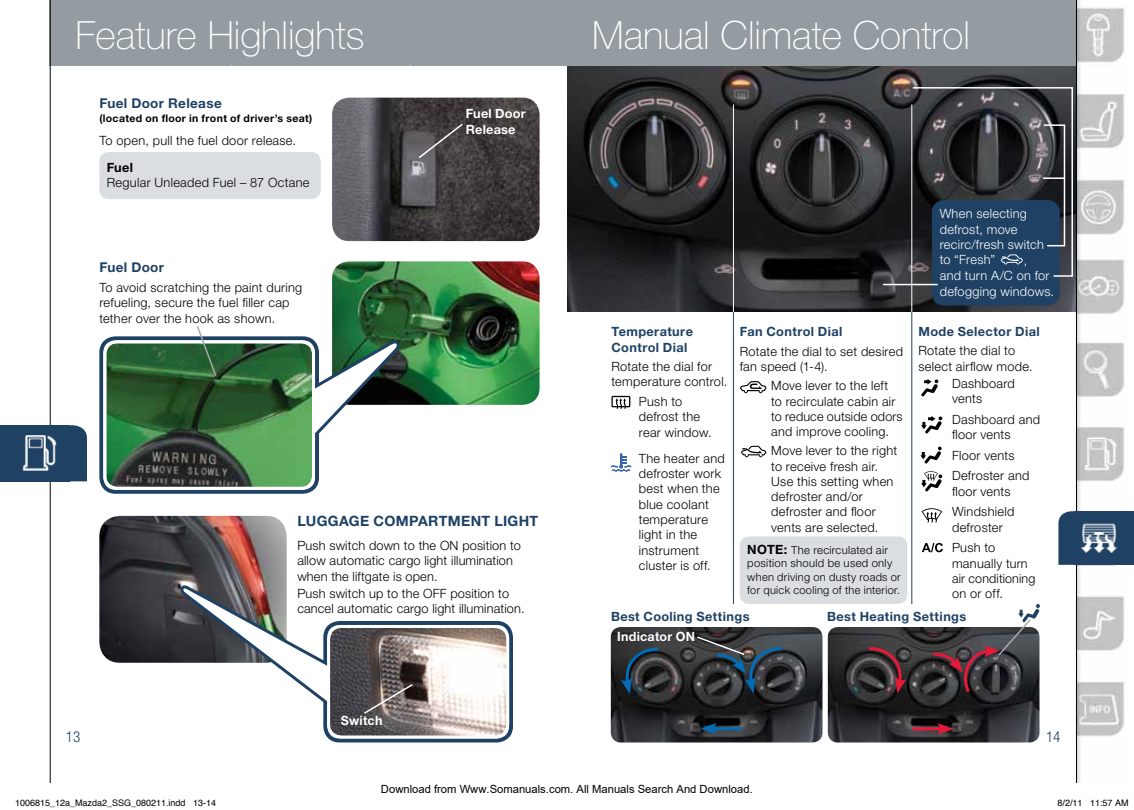
<style>
.page{position:relative;width:1134px;height:810px;background:#fff}
.page>*{position:absolute;margin:0;border:0;box-sizing:border-box;transform-origin:0 0}
.t1{font:100 39px "Helvetica Neue LT Std";color:#fff}
.t2{font:300 condensed 15px "Helvetica Neue LT Std";color:#1e4164}
.t3{font:700 14.25px "Helvetica Neue LT Std";color:#1e4164}
.t4{font:700 13.5px "Helvetica Neue LT Std";letter-spacing:.025em;color:#1e4164}
.t5{font:300 12.75px/15.3px "Helvetica Neue LT Std";letter-spacing:.02em;color:#000}
.t6{font:700 12.75px/15.3px "Helvetica Neue LT Std";letter-spacing:.03em;color:#1e4164}
.t7{font:300 12.75px/15.3px "Helvetica Neue LT Std";letter-spacing:.02em;color:#fff}
.t8{font:700 12.75px/15.3px "Helvetica Neue LT Std";letter-spacing:.015em;color:#fff}
.t9{font:700 12.75px "Helvetica Neue LT Std";color:#000}
.t10{font:300 11.25px/13.5px "Helvetica Neue LT Std";letter-spacing:.025em;color:#000}
.t11{font:11.25px "Arial";color:#000}
.t12{font:700 10.5px "Helvetica Neue LT Std";letter-spacing:.035em;color:#000}
.t13{font:9px "Helvetica";color:#000}
.s1{font-weight:700;font-size:12.75px}
</style>
<div class="page">
<img style="left:567px;top:65px;width:509px;height:247px">
<div style="left:567px;top:0;width:509px;height:65px;background:#949ca1"></div>
<img style="left:1077px;top:0;width:48px;height:783px">
<hr style="left:1076px;top:0;width:1px;height:783px;background:#000">
<div style="left:50px;top:0;width:517px;height:65px;background:#949ca1"></div>
<div style="left:1074px;top:511px;width:60px;height:54px;background:#1e4164"></div>
<svg style="left:1058px;top:511px;width:16px;height:54px"></svg>
<img style="left:1080px;top:523px;width:37px;height:30px">
<hr style="left:50px;top:0;width:1px;height:783px;background:#000">
<div style="left:0;top:425px;width:70px;height:56px;background:#1e4164"></div>
<svg style="left:70px;top:425px;width:17px;height:56px"></svg>
<img style="left:22px;top:436px;width:35px;height:35px">
<div style="left:740px;top:536px;width:167px;height:68px;background:#dadee1;border-radius:9px"></div>
<img style="left:828px;top:627px;width:212px;height:115px">
<hr style="left:733px;top:312px;width:1px;height:292px;background:#1e4164">
<hr style="left:912px;top:312px;width:1px;height:292px;background:#1e4164">
<svg style="left:740px;top:381px;width:26px;height:12px"></svg>
<svg style="left:611px;top:396px;width:19px;height:13px"></svg>
<svg style="left:922px;top:543px;width:21px;height:9px"></svg>
<hr style="left:733px;top:104px;width:1px;height:208px;background:#fff">
<hr style="left:912px;top:104px;width:1px;height:208px;background:#fff">
<svg style="left:921px;top:379px;width:17px;height:17px"></svg>
<svg style="left:921px;top:416px;width:21px;height:17px"></svg>
<svg style="left:920px;top:447px;width:22px;height:16px"></svg>
<svg style="left:921px;top:471px;width:21px;height:20px"></svg>
<svg style="left:922px;top:508px;width:20px;height:14px"></svg>
<img style="left:611px;top:627px;width:212px;height:115px">
<svg style="left:621px;top:646px;width:40px;height:48px;background:#2a3740"></svg>
<svg style="left:695px;top:635px;width:90px;height:58px;background:#373f45"></svg>
<svg style="left:866px;top:646px;width:41px;height:47px;background:#4b3136"></svg>
<svg style="left:741px;top:446px;width:25px;height:11px"></svg>
<hr style="left:711px;top:727px;width:31px;height:3px;background:#036cb6">
<svg style="left:701px;top:723px;width:16px;height:12px"></svg>
<hr style="left:912px;top:727px;width:31px;height:3px;background:#e71939">
<svg style="left:937px;top:723px;width:16px;height:12px"></svg>
<svg style="left:611px;top:453px;width:20px;height:19px"></svg>
<div style="left:932px;top:200px;width:128px;height:106px;background:#1e4164;border-radius:12px"></div>
<hr style="left:883px;top:284px;width:55px;height:1px;background:#fff">
<div style="left:99px;top:152px;width:222px;height:47px;background:#dadee1;border-radius:9px"></div>
<img style="left:332px;top:261px;width:208px;height:144px">
<img style="left:332px;top:98px;width:208px;height:143px">
<svg style="left:417px;top:122px;width:48px;height:38px;background:#565153"></svg>
<div style="left:99px;top:336px;width:220px;height:158px;border:4px solid #1e4164;border-radius:14px"></div>
<svg style="left:306px;top:340px;width:98px;height:118px"></svg>
<img style="left:106px;top:343px;width:206px;height:144px">
<div style="left:103px;top:340px;width:212px;height:150px;border:3px solid #fff;border-radius:12px"></div>
<svg style="left:196px;top:326px;width:22px;height:51px"></svg>
<img style="left:99px;top:516px;width:188px;height:147px">
<div style="left:323px;top:621px;width:190px;height:121px;border:4px solid #1e4164;border-radius:14px"></div>
<svg style="left:177px;top:586px;width:158px;height:124px"></svg>
<img style="left:329px;top:626px;width:179px;height:111px">
<div style="left:327px;top:625px;width:182px;height:114px;border:3px solid #fff;border-radius:13px"></div>
<svg style="left:362px;top:683px;width:52px;height:32px;background:#6c6463"></svg>
<img style="left:1018px;top:605px;width:22px;height:24px">
<svg style="left:931px;top:618px;width:101px;height:78px;background:#584f53"></svg>
<svg style="left:911px;top:86px;width:163px;height:192px"></svg>
<h1 class="t1" style="left:76px;top:13px;width:291px">Feature Highlights</h1>
<p class="t4" style="left:99px;top:95px;width:124px">Fuel Door Release</p>
<p class="t12" style="left:99px;top:111px;width:214px">(located on floor in front of driver’s seat)</p>
<p class="t5" style="left:99px;top:133px;width:198px">To open, pull the fuel door release.</p>
<p class="t9" style="left:107px;top:159px;width:28px">Fuel</p>
<p class="t5" style="left:107px;top:174px;width:204px">Regular Unleaded Fuel – 87 Octane</p>
<p class="t4" style="left:99px;top:259px;width:66px">Fuel Door</p>
<p class="t5" style="left:99px;top:279px;width:205px">To avoid scratching the paint during refueling, secure the fuel filler cap tether over the hook as shown.</p>
<p class="t8" style="left:466px;top:106px;width:61px">Fuel Door<br>Release</p>
<p class="t3" style="left:297px;top:512px;width:20px">Luggage</p>
<p class="t3" style="left:374px;top:512px;width:23px">Compartment</p>
<p class="t3" style="left:494px;top:512px;width:19px">Light</p>
<p class="t5" style="left:297px;top:538px;width:225px">Push switch down to the ON position to allow automatic cargo light illumination when the liftgate is open.</p>
<p class="t5" style="left:297px;top:586px;width:229px">Push switch up to the OFF position to cancel automatic cargo light illumination.</p>
<p class="t8" style="left:341px;top:712px;width:43px">Switch</p>
<h1 class="t1" style="left:592px;top:13px;width:379px">Manual Climate Control</h1>
<p class="t6" style="left:612px;top:324px;width:83px">Temperature<br>Control Dial</p>
<p class="t5" style="left:612px;top:359px;width:117px">Rotate the dial for temperature control.</p>
<p class="t5" style="left:639px;top:394px;width:74px">Push to defrost the rear window.</p>
<p class="t5" style="left:639px;top:450px;width:87px">The heater and defroster work best when the blue coolant temperature light in the instrument cluster is off.</p>
<p class="t6" style="left:740px;top:324px;width:104px">Fan Control Dial</p>
<p class="t5" style="left:740px;top:343px;width:165px">Rotate the dial to set desired fan speed (1-4).</p>
<p class="t5" style="left:771px;top:378px;width:133px">Move lever to the left<br>to recirculate cabin air to reduce outside odors and improve cooling.</p>
<p class="t5" style="left:771px;top:443px;width:128px">Move lever to the right to receive fresh air.<br>Use this setting when defroster and/or defroster and floor vents are selected.</p>
<p class="t10" style="left:747px;top:543px;width:155px"><span class="s1">NOTE:</span> The recirculated air position should be used only when driving on dusty roads or for quick cooling of the interior.</p>
<p class="t7" style="left:940px;top:206px;width:106px">When selecting defrost, move recirc/fresh switch to “Fresh”</p>
<p class="t7" style="left:940px;top:253px;width:116px;text-indent:84px">,<br>and turn A/C on for defogging windows.</p>
<p class="t6" style="left:918px;top:324px;width:123px">Mode Selector Dial</p>
<p class="t5" style="left:918px;top:343px;width:116px">Rotate the dial to select airflow mode.</p>
<p class="t5" style="left:952px;top:375px;width:64px">Dashboard vents</p>
<p class="t5" style="left:952px;top:411px;width:90px">Dashboard and floor vents</p>
<p class="t5" style="left:952px;top:445px;width:79px;line-height:20.7px">Floor vents<br>Defroster and</p>
<p class="t5" style="left:952px;top:481px;width:64px;line-height:20.7px">floor vents<br>Windshield</p>
<p class="t5" style="left:952px;top:517px;width:52px;line-height:20.7px">defroster<br>Push to</p>
<p class="t5" style="left:952px;top:555px;width:85px">manually turn air conditioning on or off.</p>
<p class="t6" style="left:611px;top:609px;width:140px">Best Cooling Settings</p>
<p class="t6" style="left:827px;top:609px;width:141px">Best Heating Settings</p>
<p class="t8" style="left:617px;top:629px;width:79px">Indicator ON</p>
<p class="t2" style="left:66px;top:728px;width:16px">13</p>
<p class="t2" style="left:1046px;top:728px;width:16px">14</p>
<p class="t11" style="left:381px;top:782px;width:373px">Download from Www.Somanuals.com. All Manuals Search And Download.</p>
<p class="t13" style="left:15px;top:795px;width:203px">1006815_12a_Mazda2_SSG_080211.indd 13-14</p>
<p class="t13" style="left:1058px;top:795px;width:73px">8/2/11 11:57 AM</p>
</div>
